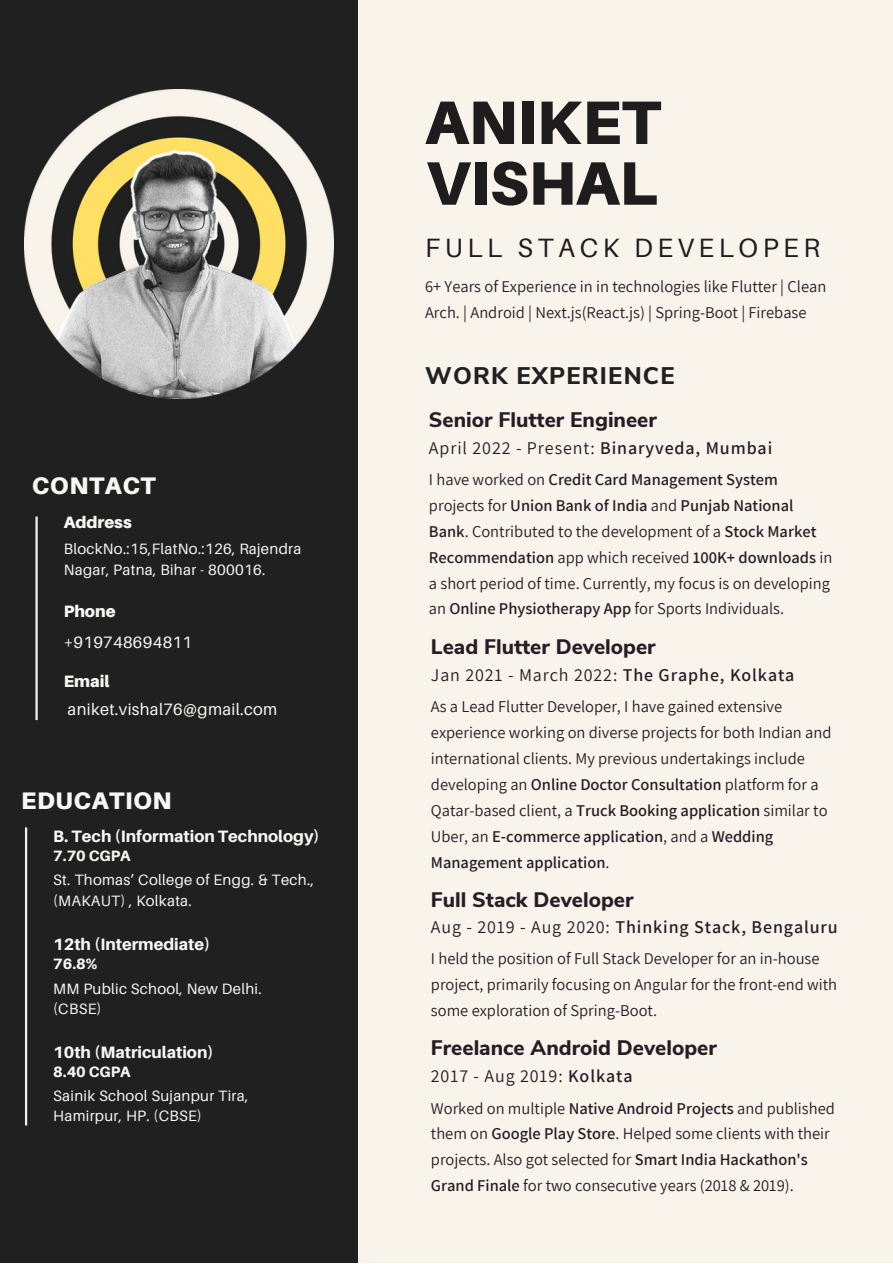
<style>
.page{position:relative;width:893px;height:1264px;background:#fff}
.page>*{position:absolute;margin:0;border:0;box-sizing:border-box;transform-origin:0 0}
.t1{font:900 61.5px/60.8px "Aileron";color:#1e1c1c}
.t2{font:26.55px "Aileron";letter-spacing:.175em;color:#1e1c1c}
.t3{font:900 24px "Aileron";letter-spacing:.025em;color:#f8f7f4}
.t4{font:800 24px "Nunito Sans";letter-spacing:.05em;color:#202020}
.t5{font:800 21px "Nunito Sans";color:#291b25}
.t6{font:18px "Assistant";letter-spacing:.05em;color:#291b25}
.t7{font:600 18px "Assistant";letter-spacing:.05em;color:#291b25}
.t8{font:16.5px/25.8px "Assistant";color:#291b25}
.t9{font:800 16.5px "Aileron";color:#f8f7f4}
.t10{font:16.5px "Aileron";letter-spacing:.02em;color:#f8f7f4}
.t11{font:900 16.5px "Aileron";color:#f8f7f4}
.t12{font:15px/20.2px "Aileron";letter-spacing:.02em;color:#f8f7f4}
.t13{font:800 15px "Aileron";color:#f8f7f4}
.s1{font-weight:600}
.s2{font-weight:400}
</style>
<div class="page">
<div style="left:0;top:0;width:892px;height:1262px;background:#f8f4eb"></div>
<div style="left:0;top:0;width:357px;height:1262px;background:#202020"></div>
<hr style="left:35px;top:516px;width:3px;height:204px;background:#f1f1f1">
<hr style="left:25px;top:827px;width:2px;height:298px;background:#f1f1f1">
<img style="left:25px;top:89px;width:309px;height:309px">
<p class="t3" style="left:32px;top:470px;width:125px">CONTACT</p>
<p class="t11" style="left:64px;top:511px;width:69px">Address</p>
<p class="t12" style="left:64px;top:539px;width:239px">BlockNo.:15,FlatNo.:126, Rajendra<br>Nagar, Patna, Bihar - 800016.</p>
<p class="t11" style="left:64px;top:601px;width:53px">Phone</p>
<p class="t10" style="left:64px;top:631px;width:130px">+919748694811</p>
<p class="t11" style="left:64px;top:671px;width:47px">Email</p>
<p class="t10" style="left:68px;top:699px;width:211px">aniket.vishal76@gmail.com</p>
<p class="t3" style="left:21px;top:785px;width:152px">EDUCATION</p>
<p class="t9" style="left:53px;top:826px;width:268px">B. Tech (Information Technology)</p>
<p class="t13" style="left:53px;top:846px;width:79px">7.70 CGPA</p>
<p class="t12" style="left:53px;top:869px;width:262px">St. Thomas’ College of Engg. &amp; Tech., (MAKAUT) , Kolkata.</p>
<p class="t9" style="left:53px;top:934px;width:159px">12th (Intermediate)</p>
<p class="t13" style="left:53px;top:954px;width:46px">76.8%</p>
<p class="t12" style="left:53px;top:977px;width:210px">MM Public School, New Delhi.</p>
<p class="t12" style="left:53px;top:998px;width:50px">(CBSE)</p>
<p class="t9" style="left:53px;top:1041px;width:162px">10th (Matriculation)</p>
<p class="t13" style="left:53px;top:1062px;width:79px">8.40 CGPA</p>
<p class="t12" style="left:53px;top:1085px;width:197px">Sainik School Sujanpur Tira,<br>Hamirpur, HP. (CBSE)</p>
<p class="t1" style="left:425px;top:91px;width:237px">ANIKET<br>VISHAL</p>
<p class="t2" style="left:425px;top:231px;width:396px">FULL STACK DEVELOPER</p>
<p class="t8" style="left:425px;top:273px;width:402px">6+ Years of Experience in in technologies like Flutter | Clean<br>Arch. | Android | Next.js(React.js) | Spring-Boot | Firebase</p>
<p class="t4" style="left:425px;top:360px;width:251px">WORK EXPERIENCE</p>
<p class="t5" style="left:429px;top:405px;width:229px">Senior Flutter Engineer</p>
<p class="t6" style="left:429px;top:435px;width:345px">April 2022 - Present: <span class="s1">Binaryveda, Mumbai</span></p>
<p class="t8" style="left:429px;top:466px;width:405px">I have worked on <span class="s1">Credit Card Management System </span>projects for <span class="s1">Union Bank of India</span> and <span class="s1">Punjab National Bank</span>. Contributed to the development of a <span class="s1">Stock Market Recommendation</span> app which received <span class="s1">100K+ downloads</span> in a short period of time. Currently, my focus is on developing an <span class="s1">Online Physiotherapy App</span> for Sports Individuals.</p>
<p class="t5" style="left:431px;top:632px;width:226px">Lead Flutter Developer</p>
<p class="t6" style="left:431px;top:663px;width:365px">Jan 2021 - March 2022: <span class="s1">The Graphe, Kolkata</span></p>
<p class="t8" style="left:431px;top:693px;width:402px">As a Lead Flutter Developer, I have gained extensive experience working on diverse projects for both Indian and international clients. My previous undertakings include developing an <span class="s1">Online Doctor Consultation</span> platform for a Qatar-based client, a <span class="s1">Truck Booking application</span> similar to Uber, an <span class="s1">E-commerce application</span>, and a <span class="s1">Wedding Management application</span>.</p>
<p class="t5" style="left:431px;top:885px;width:204px">Full Stack Developer</p>
<p class="t7" style="left:431px;top:914px;width:408px"><span class="s2">Aug - 2019 - Aug 2020:</span> Thinking Stack, Bengaluru</p>
<p class="t8" style="left:431px;top:945px;width:407px">I held the position of Full Stack Developer for an in-house project, primarily focusing on Angular for the front-end with some exploration of Spring-Boot.</p>
<p class="t5" style="left:431px;top:1034px;width:287px">Freelance Android Developer</p>
<p class="t6" style="left:431px;top:1063px;width:203px">2017 - Aug 2019: <span class="s1">Kolkata</span></p>
<p class="t8" style="left:431px;top:1094px;width:405px">Worked on multiple <span class="s1">Native Android Projects</span> and published them on <span class="s1">Google Play Store</span>. Helped some clients with their projects. Also got selected for <span class="s1">Smart India Hackathon's Grand Finale</span> for two consecutive years (2018 &amp; 2019).</p>
</div>
